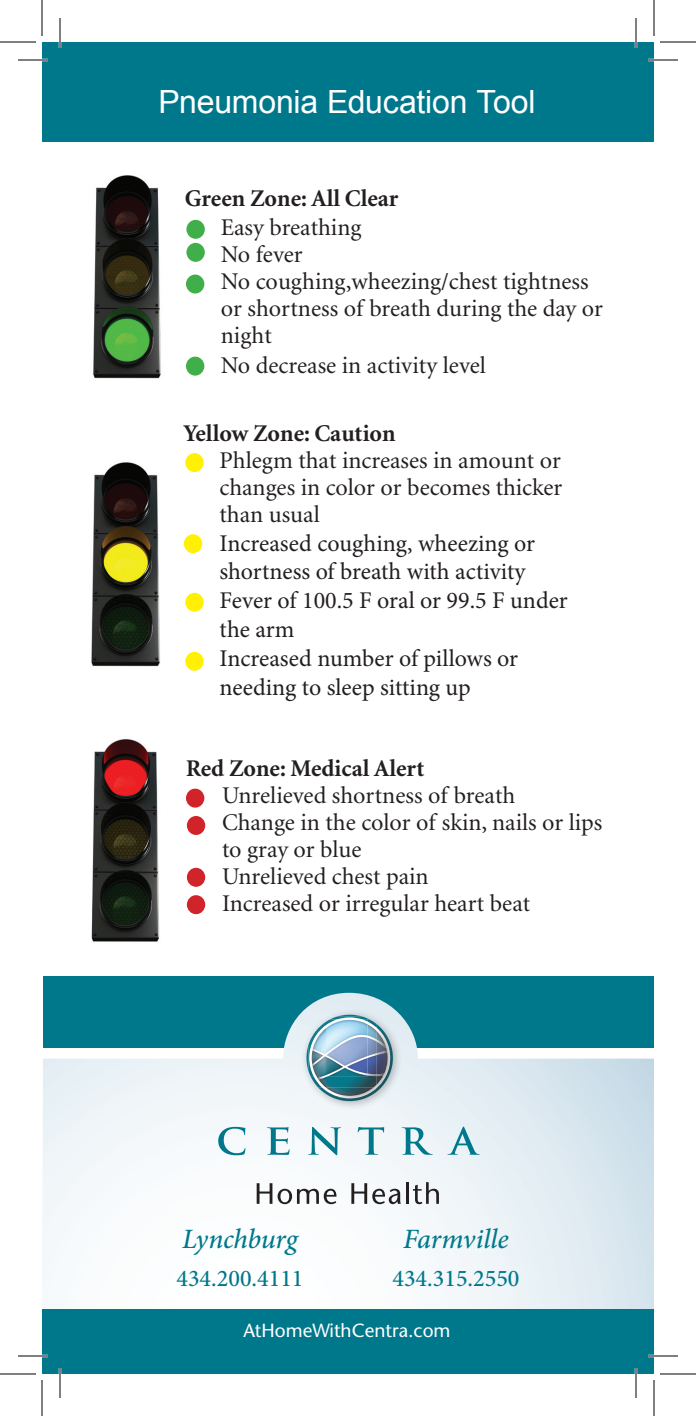
<style>
.page{position:relative;width:696px;height:1416px;background:#fff}
.page>*{position:absolute;margin:0;border:0;box-sizing:border-box;transform-origin:0 0}
.t1{font:32px "Arial";letter-spacing:-.005em;color:#fff}
.t2{font:italic 500 28px "Minion Pro";letter-spacing:-.01em;color:#00788b}
.t3{font:24px/27px "Minion";color:#231f20}
.t4{font:24px/28.8px "Minion Pro";color:#231f20}
.t5{font:700 24px "Minion";color:#231f20}
.t6{font:500 24px "Minion Pro";color:#00788b}
.t7{font:19px "Stone Sans";color:#fff}
</style>
<div class="page">
<div style="left:43px;top:976px;width:611px;height:72px;background:#00788b"></div>
<svg style="left:42px;top:993px;width:612px;height:317px"></svg>
<div style="left:42px;top:42px;width:612px;height:99px;background:#00788b"></div>
<div style="left:301px;top:1009px;width:102px;height:102px;background:#231f20;opacity:.3"></div>
<img style="left:307px;top:1015px;width:63px;height:45px">
<img style="left:326px;top:1027px;width:67px;height:74px">
<img style="left:308px;top:1017px;width:83px;height:83px">
<img style="left:326px;top:1020px;width:42px;height:33px">
<svg style="left:218px;top:1127px;width:27px;height:28px"></svg>
<svg style="left:267px;top:1127px;width:23px;height:28px"></svg>
<svg style="left:308px;top:1127px;width:33px;height:28px"></svg>
<svg style="left:358px;top:1127px;width:26px;height:28px"></svg>
<svg style="left:402px;top:1127px;width:31px;height:28px"></svg>
<svg style="left:448px;top:1127px;width:32px;height:28px"></svg>
<svg style="left:257px;top:1183px;width:15px;height:21px"></svg>
<svg style="left:278px;top:1189px;width:59px;height:15px"></svg>
<svg style="left:351px;top:1183px;width:50px;height:21px"></svg>
<hr style="left:406px;top:1182px;width:3px;height:22px;background:#231f20">
<svg style="left:413px;top:1182px;width:26px;height:22px"></svg>
<div style="left:42px;top:1310px;width:612px;height:64px;background:#00788b"></div>
<img style="left:93px;top:175px;width:68px;height:204px">
<div style="left:186px;top:220px;width:19px;height:19px;background:#40ae49;border-radius:50%"></div>
<div style="left:186px;top:243px;width:19px;height:19px;background:#40ae49;border-radius:50%"></div>
<div style="left:186px;top:357px;width:18px;height:19px;background:#40ae49;border-radius:50%"></div>
<div style="left:186px;top:275px;width:18px;height:19px;background:#40ae49;border-radius:50%"></div>
<img style="left:91px;top:739px;width:69px;height:203px">
<div style="left:186px;top:789px;width:18px;height:19px;background:#d1232a;border-radius:50%"></div>
<div style="left:187px;top:816px;width:18px;height:19px;background:#d1232a;border-radius:50%"></div>
<div style="left:187px;top:868px;width:18px;height:19px;background:#d1232a;border-radius:50%"></div>
<div style="left:187px;top:895px;width:18px;height:19px;background:#d1232a;border-radius:50%"></div>
<img style="left:91px;top:462px;width:69px;height:205px">
<div style="left:185px;top:453px;width:19px;height:19px;background:#fff101;border-radius:50%"></div>
<div style="left:184px;top:534px;width:18px;height:19px;background:#fff101;border-radius:50%"></div>
<div style="left:185px;top:593px;width:19px;height:19px;background:#fff101;border-radius:50%"></div>
<div style="left:185px;top:652px;width:19px;height:19px;background:#fff101;border-radius:50%"></div>
<hr style="left:18px;top:59px;width:30px;height:2px;background:#fff">
<hr style="left:648px;top:59px;width:30px;height:2px;background:#fff">
<hr style="left:18px;top:1355px;width:30px;height:2px;background:#fff">
<hr style="left:648px;top:1355px;width:30px;height:2px;background:#fff">
<hr style="left:59px;top:18px;width:2px;height:30px;background:#fff">
<hr style="left:59px;top:1368px;width:2px;height:30px;background:#fff">
<hr style="left:635px;top:18px;width:2px;height:30px;background:#fff">
<hr style="left:635px;top:1368px;width:2px;height:30px;background:#fff">
<hr style="left:18px;top:60px;width:30px;height:1px;background:#000">
<hr style="left:648px;top:60px;width:30px;height:1px;background:#000">
<hr style="left:18px;top:1356px;width:30px;height:1px;background:#000">
<hr style="left:648px;top:1356px;width:30px;height:1px;background:#000">
<hr style="left:60px;top:18px;width:1px;height:30px;background:#000">
<hr style="left:60px;top:1368px;width:1px;height:30px;background:#000">
<hr style="left:636px;top:18px;width:1px;height:30px;background:#000">
<hr style="left:636px;top:1368px;width:1px;height:30px;background:#000">
<hr style="left:0;top:42px;width:36px;height:1px;background:#000">
<hr style="left:660px;top:42px;width:36px;height:1px;background:#000">
<hr style="left:0;top:1374px;width:36px;height:1px;background:#000">
<hr style="left:660px;top:1374px;width:36px;height:1px;background:#000">
<hr style="left:42px;top:0;width:1px;height:36px;background:#000">
<hr style="left:42px;top:1380px;width:1px;height:36px;background:#000">
<hr style="left:654px;top:0;width:1px;height:36px;background:#000">
<hr style="left:654px;top:1380px;width:1px;height:36px;background:#000">
<h1 class="t1" style="left:158px;top:83px;width:379px">Pneumonia Education Tool</h1>
<p class="t5" style="left:185px;top:186px;width:215px">Green Zone: All Clear</p>
<p class="t3" style="left:221px;top:215px;width:384px">Easy breathing<br>No fever<br>No coughing,wheezing/chest tightness or shortness of breath during the day or night</p>
<p class="t3" style="left:221px;top:353px;width:266px">No decrease in activity level</p>
<p class="t5" style="left:184px;top:421px;width:214px">Yellow Zone: Caution</p>
<p class="t3" style="left:220px;top:448px;width:344px;text-align:justify">Phlegm that increases in amount or changes in color or becomes thicker than usual</p>
<p class="t4" style="left:220px;top:529px;width:350px">Increased coughing, wheezing or shortness of breath with activity<br>Fever of 100.5 F oral or 99.5 F under the arm<br>Increased number of pillows or needing to sleep sitting up</p>
<p class="t5" style="left:186px;top:756px;width:240px">Red Zone: Medical Alert</p>
<p class="t3" style="left:222px;top:783px;width:382px">Unrelieved shortness of breath<br>Change in the color of skin, nails or lips to gray or blue<br>Unrelieved chest pain<br>Increased or irregular heart beat</p>
<p class="t2" style="left:182px;top:1220px;width:117px">Lynchburg</p>
<p class="t2" style="left:403px;top:1220px;width:107px">Farmville</p>
<p class="t6" style="left:176px;top:1262px;width:129px">434.200.4111</p>
<p class="t6" style="left:392px;top:1262px;width:129px">434.315.2550</p>
<p class="t7" style="left:243px;top:1318px;width:209px">AtHomeWithCentra.com</p>
</div>
